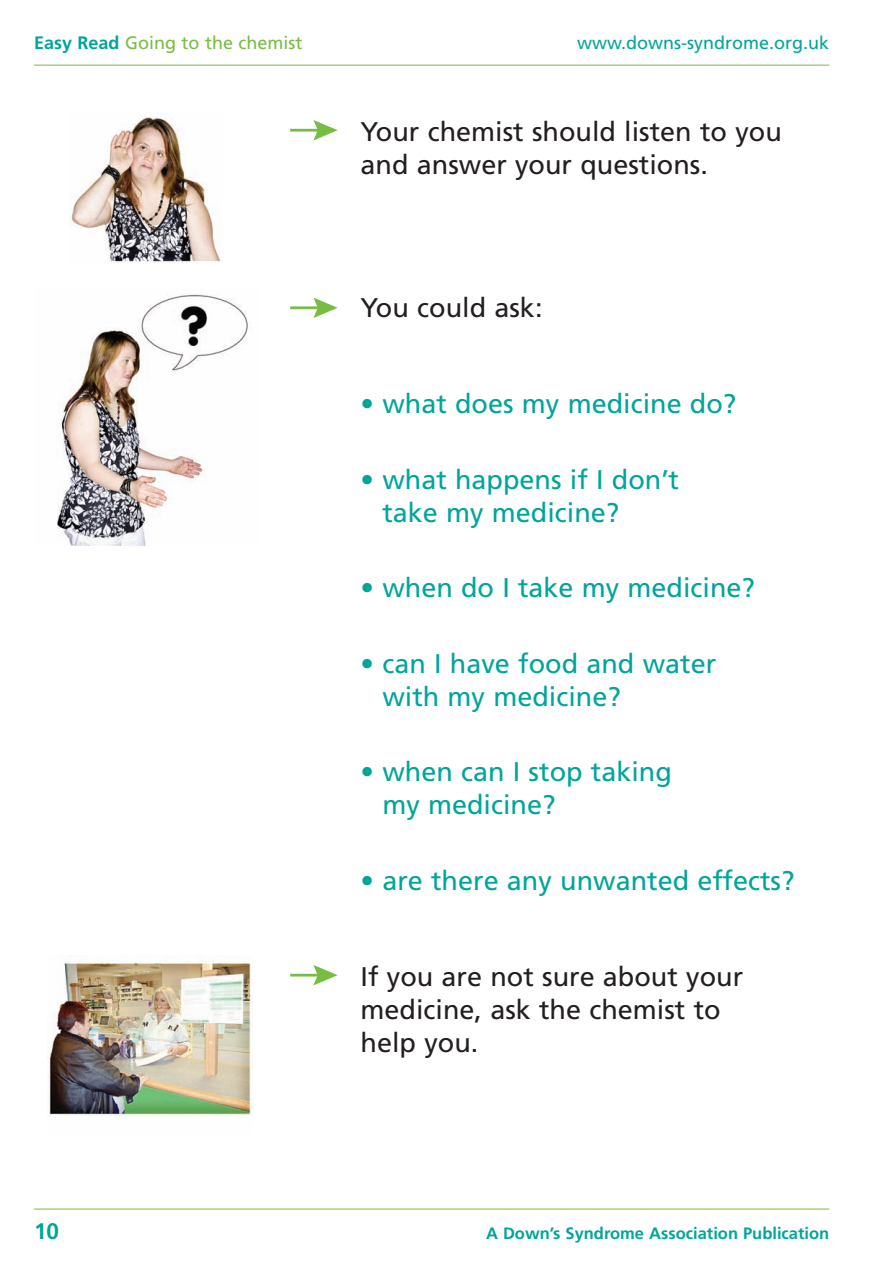
<style>
.page{position:relative;width:893px;height:1263px;background:#fff}
.page>*{position:absolute;margin:0;border:0;box-sizing:border-box;transform-origin:0 0}
.t1{font:27px/33px "Frutiger";color:#00a59a}
.t2{font:27px/33px "Frutiger";color:#231f20}
.t3{font:700 22.5px "Frutiger";color:#00a59a}
.t4{font:18px "Frutiger";color:#77bd42}
.t5{font:18px "Frutiger";color:#00a59a}
.t6{font:700 16.5px "Frutiger";color:#00a59a}
.s1{font-weight:700;color:#00a59a}
</style>
<div class="page">
<hr style="left:34px;top:65px;width:795px;height:1px;background:#77bd42">
<hr style="left:34px;top:1209px;width:795px;height:1px;background:#77bd42">
<img style="left:70px;top:112px;width:151px;height:151px">
<img style="left:57px;top:294px;width:195px;height:252px">
<img style="left:48px;top:960px;width:205px;height:156px">
<hr style="left:290px;top:129px;width:31px;height:3px;background:#77bd42">
<svg style="left:313px;top:120px;width:25px;height:20px"></svg>
<hr style="left:290px;top:306px;width:31px;height:3px;background:#77bd42">
<svg style="left:313px;top:298px;width:25px;height:20px"></svg>
<hr style="left:290px;top:974px;width:31px;height:2px;background:#77bd42">
<svg style="left:313px;top:965px;width:25px;height:20px"></svg>
<p class="t4" style="left:34px;top:35px;width:270px"><span class="s1">Easy Read</span> Going to the chemist</p>
<p class="t5" style="left:577px;top:35px;width:254px">www.downs-syndrome.org.uk</p>
<p class="t2" style="left:361px;top:117px;width:423px">Your chemist should listen to you and answer your questions.</p>
<p class="t2" style="left:361px;top:293px;width:183px">You could ask:</p>
<p class="t1" style="left:361px;top:389px;width:377px">• what does my medicine do?</p>
<p class="t1" style="left:382px;top:465px;width:298px;text-indent:-22px">• what happens if I don’t take my medicine?</p>
<p class="t1" style="left:361px;top:573px;width:396px">• when do I take my medicine?</p>
<p class="t1" style="left:382px;top:649px;width:335px;text-indent:-22px">• can I have food and water with my medicine?</p>
<p class="t1" style="left:382px;top:757px;width:291px;text-indent:-22px">• when can I stop taking my medicine?</p>
<p class="t1" style="left:361px;top:866px;width:435px">• are there any unwanted effects?</p>
<p class="t2" style="left:361px;top:962px;width:384px">If you are not sure about your medicine, ask the chemist to help you.</p>
<p class="t3" style="left:34px;top:1222px;width:27px">10</p>
<p class="t6" style="left:486px;top:1226px;width:345px">A Down’s Syndrome Association Publication</p>
</div>
